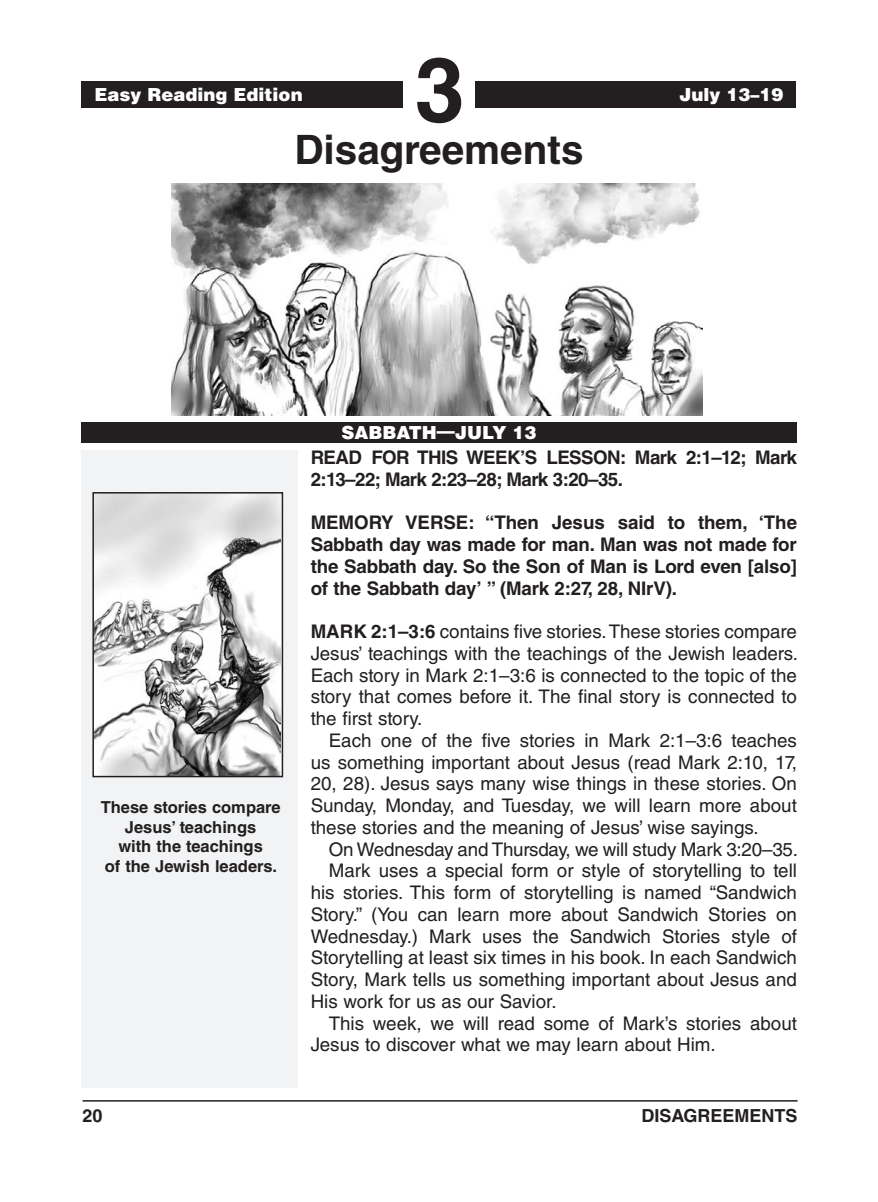
<style>
.page{position:relative;width:878px;height:1202px;background:#fff}
.page>*{position:absolute;margin:0;border:0;box-sizing:border-box;transform-origin:0 0}
.t1{font:700 90px "Helvetica LT Std";color:#231f20}
.Lesson_Title{font:700 40.5px "Helvetica LT Std";color:#231f20}
.Body_Text{font:18.75px/21.8px "Helvetica LT Std";color:#231f20;text-align:justify}
.Body_Text_NoIndent_B{font:700 18.75px/21.8px "Helvetica LT Std";letter-spacing:-.03em;color:#231f20}
.Body_Text_NoIndent_S{font:18.75px/21.8px "Helvetica LT Std";color:#231f20;text-align:justify}
.Definitions_Heading{font:900 18px "Helvetica LT Std";color:#fff}
.t2{font:700 18px "Helvetica LT Std";color:#231f20}
.Running_Head_-_Right{font:900 18px "Helvetica LT Std";color:#fff}
.Image_Captions{font:700 16.5px/19.5px "Helvetica LT Std";color:#231f20;text-align:center}
.s1{font-weight:700}
</style>
<div class="page">
<hr style="left:82px;top:1100px;width:715px;height:1px;background:#231f20">
<div style="left:81px;top:450px;width:216px;height:637px;background:#f2f3f4"></div>
<div style="left:82px;top:81px;width:321px;height:27px;background:#231f20"></div>
<div style="left:472px;top:81px;width:323px;height:27px;background:#231f20"></div>
<div style="left:405px;top:55px;width:69px;height:76px;background:#fff"></div>
<div style="left:81px;top:422px;width:715px;height:20px;background:#231f20"></div>
<img style="left:172px;top:183px;width:530px;height:232px">
<img style="left:95px;top:495px;width:185px;height:279px">
<div style="left:92px;top:492px;width:191px;height:285px;border:2px solid #231f20"></div>
<p class="Definitions_Heading" style="left:94px;top:82px;width:210px">Easy Reading Edition</p>
<h1 class="t1" style="left:415px;top:35px;width:52px">3</h1>
<p class="Lesson_Title" style="left:294px;top:125px;width:291px">Disagreements</p>
<p class="Running_Head_-_Right" style="left:679px;top:82px;width:106px">July 13–19</p>
<p class="Definitions_Heading" style="left:341px;top:420px;width:196px">SABBATH—JULY 13</p>
<p class="Image_Captions" style="left:101px;top:797px;width:181px">These stories compare<br>Jesus’ teachings</p>
<p class="Image_Captions" style="left:118px;top:836px;width:146px">with the teachings</p>
<p class="Image_Captions" style="left:105px;top:856px;width:174px">of the Jewish leaders.</p>
<p class="Body_Text_NoIndent_B" style="left:310px;top:446px;width:488px">READ FOR THIS WEEK’S LESSON: Mark 2:1–12; Mark<br>2:13–22; Mark 2:23–28; Mark 3:20–35.</p>
<p class="Body_Text_NoIndent_B" style="left:310px;top:511px;width:488px;text-align:justify">MEMORY VERSE: “Then Jesus said to them, ‘The Sabbath day was made for man. Man was not made for the Sabbath day. So the Son of Man is Lord even [also] of the Sabbath day’ ” (Mark 2:27, 28, NIrV).</p>
<p class="Body_Text_NoIndent_S" style="left:310px;top:620px;width:489px"><span class="s1">MARK 2:1–3:6</span> contains five stories. These stories compare Jesus’ teachings with the teachings of the Jewish leaders.<br>Each story in Mark 2:1–3:6 is connected to the topic of the story that comes before it. The final story is connected to the first story.</p>
<p class="Body_Text" style="left:310px;top:729px;width:488px;text-indent:18px">Each one of the five stories in Mark 2:1–3:6 teaches us something important about Jesus (read Mark 2:10, 17, 20, 28). Jesus says many wise things in these stories. On Sunday, Monday, and Tuesday, we will learn more about these stories and the meaning of Jesus’ wise sayings.</p>
<p class="Body_Text" style="left:329px;top:838px;width:471px">On Wednesday and Thursday, we will study Mark 3:20–35.</p>
<p class="Body_Text" style="left:310px;top:860px;width:488px;text-indent:18px">Mark uses a special form or style of storytelling to tell his stories. This form of storytelling is named “Sandwich Story.” (You can learn more about Sandwich Stories on Wednesday.) Mark uses the Sandwich Stories style of Storytelling at least six times in his book. In each Sandwich Story, Mark tells us something important about Jesus and His work for us as our Savior.</p>
<p class="Body_Text" style="left:310px;top:1012px;width:488px;text-indent:18px">This week, we will read some of Mark’s stories about<br>Jesus to discover what we may learn about Him.</p>
<p class="t2" style="left:82px;top:1104px;width:22px">20</p>
<p class="t2" style="left:641px;top:1104px;width:157px">DISAGREEMENTS</p>
</div>
